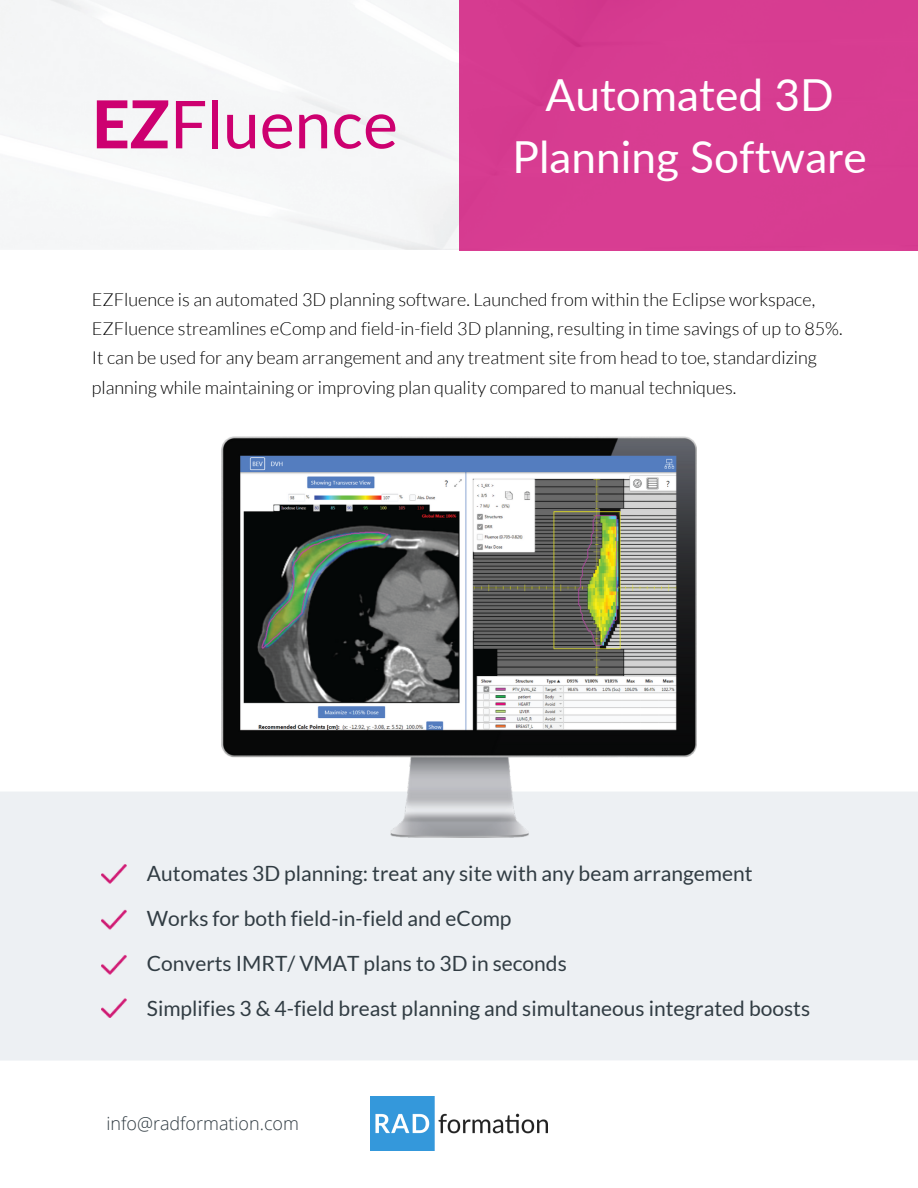
<style>
.page{position:relative;width:918px;height:1188px;background:#fff}
.page>*{position:absolute;margin:0;border:0;box-sizing:border-box;transform-origin:0 0}
.t1{font:66.15px "Lato";color:#cd0070}
.t2{font:44.25px/61.3px "Lato";color:#fff;text-align:center}
.t3{font:21px/45px "Lato";color:#313c43}
.t4{font:300 18px/29.2px "Lato";color:#000}
.t5{font:300 18px "Open Sans";color:#313c43}
.s1{font-weight:800}
</style>
<div class="page">
<div style="left:459px;top:0;width:459px;height:250px;background:#d73c91"></div>
<div style="left:0;top:792px;width:918px;height:269px;background:#edf0f3"></div>
<img style="left:222px;top:437px;width:474px;height:400px">
<img style="left:370px;top:1096px;width:178px;height:54px">
<img style="left:102px;top:864px;width:25px;height:153px">
<h1 class="t1" style="left:92px;top:83px;width:308px"><span class="s1">EZ</span>Fluence</h1>
<h2 class="t2" style="left:513px;top:64px;width:356px">Automated 3D<br>Planning Software</h2>
<p class="t4" style="left:92px;top:284px;width:752px">EZFluence is an automated 3D planning software. Launched from within the Eclipse workspace, EZFluence streamlines eComp and field-in-field 3D planning, resulting in time savings of up to 85%.<br>It can be used for any beam arrangement and any treatment site from head to toe, standardizing planning while maintaining or improving plan quality compared to manual techniques.</p>
<p class="t3" style="left:147px;top:851px;width:665px">Automates 3D planning: treat any site with any beam arrangement Works for both field-in-field and eComp<br>Converts IMRT/ VMAT plans to 3D in seconds<br>Simplifies 3 &amp; 4-field breast planning and simultaneous integrated boosts</p>
<p class="t5" style="left:106px;top:1111px;width:194px">info@radformation.com</p>
</div>
